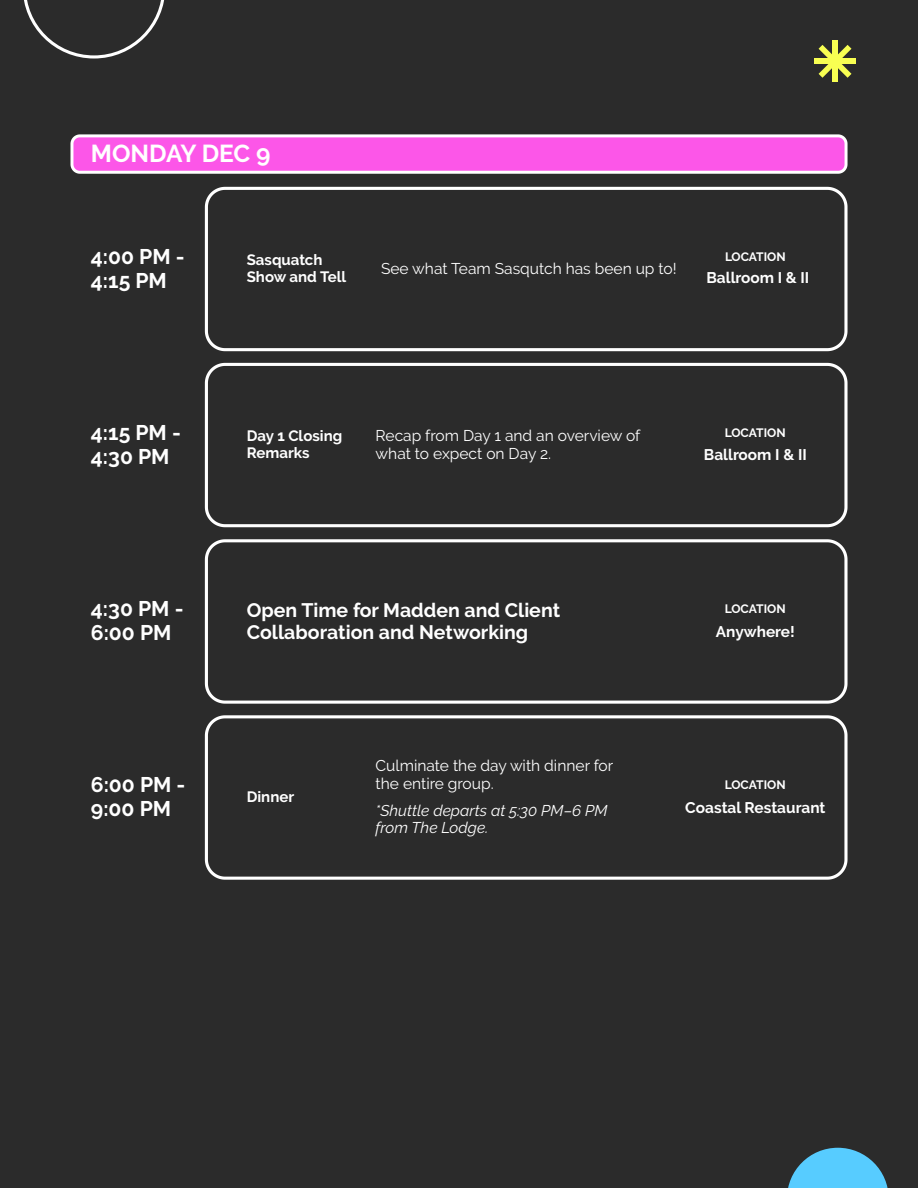
<style>
.page{position:relative;width:918px;height:1188px;background:#2b2b2b}
.page>*{position:absolute;margin:0;border:0;box-sizing:border-box;transform-origin:0 0}
.t1{font:700 24.45px "Raleway";color:#fff}
.t2{font:700 21.15px/23.7px "Raleway";color:#fff}
.t3{font:700 19.5px/21.9px "Raleway";color:#fff}
.t4{font:15.6px/17.4px "Raleway";color:#fff}
.t5{font:italic 15.6px/17.4px "Raleway";color:#fff}
.t6{font:700 15.45px "Raleway";color:#fff}
.t7{font:700 15px/16.8px "Raleway";color:#fff}
.t8{font:700 12.15px "Raleway";color:#fff}
</style>
<div class="page">
<svg style="left:24px;top:0;width:140px;height:59px"></svg>
<svg style="left:788px;top:1148px;width:100px;height:40px"></svg>
<div style="left:815px;top:59px;width:41px;height:5px;background:#f8ff52"></div>
<div style="left:832px;top:41px;width:6px;height:41px;background:#f8ff52"></div>
<svg style="left:819px;top:45px;width:33px;height:33px"></svg>
<svg style="left:204px;top:539px;width:644px;height:165px"></svg>
<svg style="left:204px;top:186px;width:644px;height:166px"></svg>
<svg style="left:204px;top:362px;width:644px;height:166px"></svg>
<svg style="left:204px;top:715px;width:644px;height:165px"></svg>
<svg style="left:70px;top:134px;width:778px;height:40px;background:#f86fe7"></svg>
<h1 class="t1" style="left:91px;top:139px;width:181px">MONDAY DEC 9</h1>
<h2 class="t2" style="left:91px;top:245px;width:95px">4:00 PM -<br>4:15 PM</h2>
<p class="t7" style="left:247px;top:252px;width:101px">Sasquatch<br>Show and Tell</p>
<p class="t4" style="left:381px;top:260px;width:297px">See what Team Sasqutch has been up to!</p>
<p class="t8" style="left:725px;top:250px;width:62px">LOCATION</p>
<p class="t6" style="left:707px;top:269px;width:104px">Ballroom I &amp; II</p>
<h2 class="t2" style="left:91px;top:421px;width:91px">4:15 PM -<br>4:30 PM</h2>
<p class="t7" style="left:247px;top:428px;width:97px">Day 1 Closing<br>Remarks</p>
<p class="t4" style="left:376px;top:427px;width:266px">Recap from Day 1 and an overview of</p>
<p class="t8" style="left:725px;top:426px;width:62px">LOCATION</p>
<p class="t4" style="left:376px;top:445px;width:177px">what to expect on Day 2.</p>
<p class="t6" style="left:704px;top:446px;width:104px">Ballroom I &amp; II</p>
<h2 class="t2" style="left:91px;top:597px;width:94px">4:30 PM -<br>6:00 PM</h2>
<h2 class="t2" style="left:91px;top:773px;width:96px">6:00 PM -<br>9:00 PM</h2>
<p class="t3" style="left:247px;top:599px;width:315px">Open Time for Madden and Client<br>Collaboration and Networking</p>
<p class="t7" style="left:247px;top:789px;width:49px">Dinner</p>
<p class="t4" style="left:376px;top:757px;width:239px">Culminate the day with dinner for the entire group.</p>
<p class="t5" style="left:376px;top:802px;width:233px">*Shuttle departs at 5:30 PM–6 PM from The Lodge.</p>
<p class="t8" style="left:725px;top:602px;width:62px">LOCATION</p>
<p class="t6" style="left:716px;top:622px;width:80px">Anywhere!</p>
<p class="t8" style="left:725px;top:778px;width:62px">LOCATION</p>
<p class="t6" style="left:685px;top:798px;width:142px">Coastal Restaurant</p>
</div>
